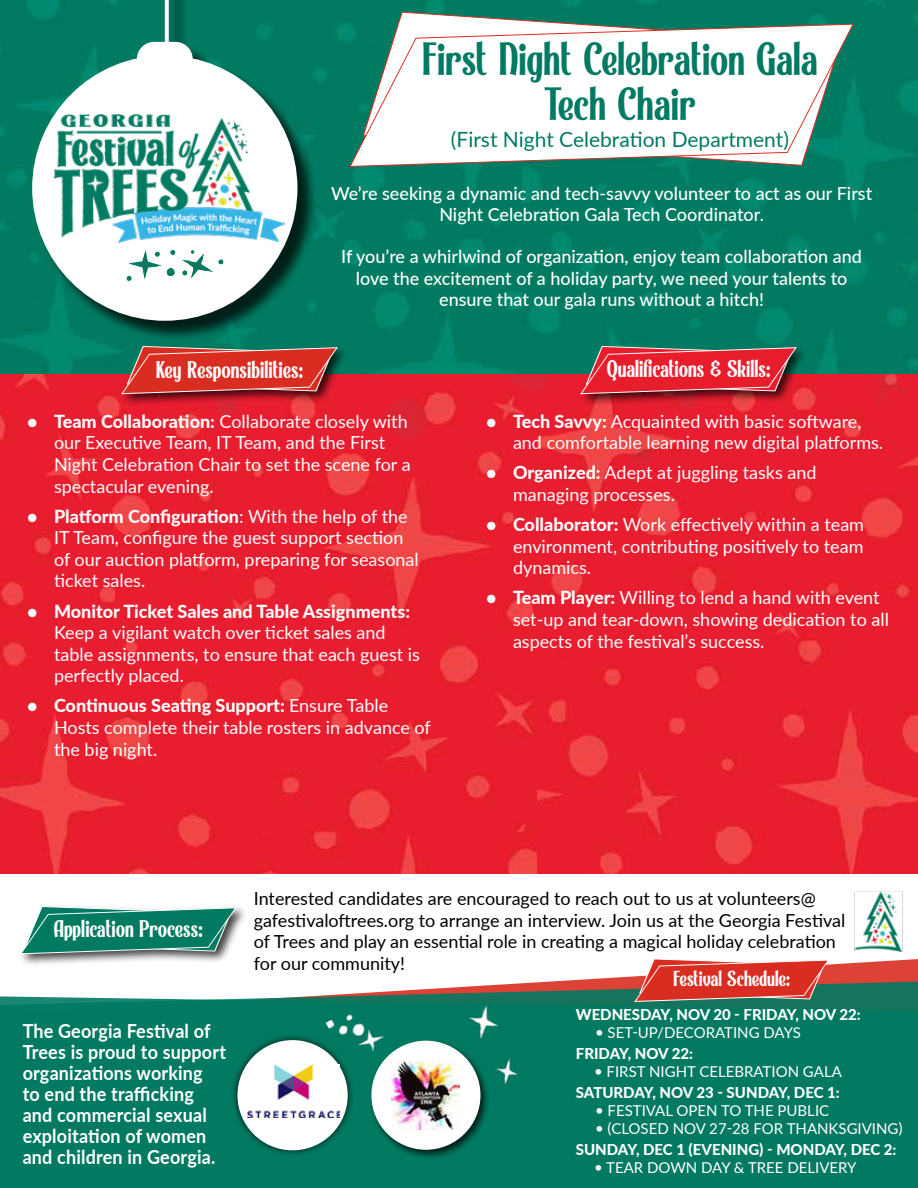
<style>
.page{position:relative;width:918px;height:1188px;background:#fff}
.page>*{position:absolute;margin:0;border:0;box-sizing:border-box;transform-origin:0 0}
.t1{font:45px/45px "Reverb";color:#007a62;text-align:center}
.t2{font:23.25px "Reverb";color:#fff}
.t3{font:21px "Lato";color:#007a62}
.t4{font:21px "Reverb";color:#fff}
.t5{font:700 19.5px/21px "Lato";letter-spacing:.01em;color:#fff;scale:.93 1}
.t6{font:18px/21.6px "Lato";color:#fff}
.t7{font:500 18px/21.6px "Lato";color:#fff;text-align:center}
.t8{font:18px/21.6px "Lato";color:#000}
.t9{font:800 18px "Lato";color:#fff}
.t10{font:15px "Lato";color:#fff}
.t11{font:800 15px "Lato";color:#fff}
.s1{font-weight:800}
</style>
<div class="page">
<img style="left:522px;top:0;width:396px;height:375px">
<img style="left:0;top:0;width:522px;height:375px">
<img style="left:0;top:375px;width:537px;height:499px">
<img style="left:537px;top:375px;width:381px;height:499px">
<div style="left:871px;top:232px;width:47px;height:58px;background:#027b62"></div>
<svg style="left:505px;top:344px;width:47px;height:48px;background:#545950"></svg>
<svg style="left:897px;top:0;width:21px;height:41px"></svg>
<svg style="left:599px;top:169px;width:265px;height:128px;background:#007c62"></svg>
<svg style="left:864px;top:351px;width:48px;height:60px;background:#8d4344"></svg>
<svg style="left:26px;top:299px;width:8px;height:22px"></svg>
<svg style="left:630px;top:444px;width:23px;height:23px"></svg>
<svg style="left:576px;top:959px;width:342px;height:21px;fill:#dd4237"></svg>
<svg style="left:331px;top:980px;width:587px;height:15px"></svg>
<div style="left:0;top:995px;width:918px;height:193px;background:#027961"></div>
<img style="left:326px;top:1001px;width:62px;height:64px">
<div style="left:368px;top:1038px;width:123px;height:122px;background:#000;opacity:.75"></div>
<div style="left:371px;top:1041px;width:110px;height:109px;background:#fff;border-radius:50%"></div>
<img style="left:392px;top:1061px;width:68px;height:68px">
<div style="left:231px;top:1034px;width:123px;height:123px;background:#000;opacity:.75"></div>
<div style="left:237px;top:1040px;width:111px;height:110px;background:#fff;border-radius:50%"></div>
<img style="left:248px;top:1065px;width:92px;height:53px">
<div style="left:18px;top:903px;width:230px;height:64px;background:#000;opacity:.75"></div>
<svg style="left:18px;top:904px;width:223px;height:53px"></svg>
<img style="left:854px;top:891px;width:49px;height:61px">
<svg style="left:332px;top:9px;width:539px;height:160px;background:#15846d"></svg>
<svg style="left:350px;top:23px;width:504px;height:145px"></svg>
<div style="left:34px;top:0;width:284px;height:342px;background:#000;opacity:.75"></div>
<div style="left:32px;top:55px;width:265px;height:266px;background:#fff;border-radius:50%"></div>
<svg style="left:165px;top:0;width:4px;height:42px"></svg>
<div style="left:137px;top:42px;width:56px;height:39px;background:#fff;border-radius:17px"></div>
<img style="left:55px;top:119px;width:6px;height:60px">
<svg style="left:576px;top:318px;width:239px;height:92px;background:#874847"></svg>
<svg style="left:61px;top:59px;width:417px;height:381px"></svg>
<img style="left:464px;top:999px;width:38px;height:42px">
<img style="left:492px;top:1054px;width:29px;height:32px">
<svg style="left:630px;top:959px;width:203px;height:46px;background:#be5549"></svg>
<h1 class="t1" style="left:422px;top:33px;width:397px">First Night Celebration Gala<br>Tech Chair</h1>
<p class="t3" style="left:451px;top:124px;width:340px">(First Night Celebration Department)</p>
<p class="t7" style="left:331px;top:182px;width:543px">We’re seeking a dynamic and tech-savvy volunteer to act as our First<br>Night Celebration Gala Tech Coordinator.</p>
<p class="t7" style="left:341px;top:245px;width:522px">If you’re a whirlwind of organization, enjoy team collaboration and love the excitement of a holiday party, we need your talents to ensure that our gala runs without a hitch!</p>
<p class="t2" style="left:156px;top:351px;width:148px">Key Responsibilities:</p>
<p class="t2" style="left:607px;top:349px;width:165px">Qualifications &amp; Skills:</p>
<p class="t6" style="left:54px;top:410px;width:358px;text-indent:-27px"><span class="s1">• Team Collaboration:</span> Collaborate closely with our Executive Team, IT Team, and the First Night Celebration Chair to set the scene for a spectacular evening.</p>
<p class="t6" style="left:54px;top:505px;width:366px;text-indent:-27px"><span class="s1">• Platform Configuration</span>: With the help of the IT Team, configure the guest support section of our auction platform, preparing for seasonal ticket sales.</p>
<p class="t9" style="left:27px;top:598px;width:385px">• Monitor Ticket Sales and Table Assignments:</p>
<p class="t6" style="left:54px;top:621px;width:368px">Keep a vigilant watch over ticket sales and table assignments, to ensure that each guest is perfectly placed.</p>
<p class="t6" style="left:54px;top:694px;width:378px;text-indent:-27px"><span class="s1">• Continuous Seating Support:</span> Ensure Table<br>Hosts complete their table rosters in advance of the big night.</p>
<p class="t6" style="left:513px;top:410px;width:372px;text-indent:-27px"><span class="s1">• Tech Savvy:</span> Acquainted with basic software, and comfortable learning new digital platforms.</p>
<p class="t6" style="left:513px;top:461px;width:305px;text-indent:-27px"><span class="s1">• Organized:</span> Adept at juggling tasks and managing processes.</p>
<p class="t6" style="left:513px;top:513px;width:353px;text-align:justify;text-indent:-27px"><span class="s1">• Collaborator:</span> Work effectively within a team environment, contributing positively to team dynamics.</p>
<p class="t6" style="left:513px;top:586px;width:377px;text-indent:-27px"><span class="s1">• Team Player:</span> Willing to lend a hand with event set-up and tear-down, showing dedication to all aspects of the festival’s success.</p>
<p class="t2" style="left:54px;top:910px;width:150px">Application Process:</p>
<p class="t5" style="left:23px;top:1020px;width:220px">The Georgia Festival of<br>Trees is proud to support organizations working<br>to end the trafficking and commercial sexual exploitation of women and children in Georgia.</p>
<p class="t8" style="left:254px;top:887px;width:593px">Interested candidates are encouraged to reach out to us at volunteers@ gafestivaloftrees.org to arrange an interview. Join us at the Georgia Festival of Trees and play an essential role in creating a magical holiday celebration for our community!</p>
<p class="t4" style="left:674px;top:962px;width:118px">Festival Schedule:</p>
<p class="t11" style="left:576px;top:1003px;width:286px">WEDNESDAY, NOV 20 - FRIDAY, NOV 22:</p>
<p class="t10" style="left:595px;top:1022px;width:207px">• SET-UP/DECORATING DAYS</p>
<p class="t11" style="left:576px;top:1042px;width:119px">FRIDAY, NOV 22:</p>
<p class="t10" style="left:594px;top:1061px;width:249px">• FIRST NIGHT CELEBRATION GALA</p>
<p class="t11" style="left:576px;top:1081px;width:265px">SATURDAY, NOV 23 - SUNDAY, DEC 1:</p>
<p class="t10" style="left:595px;top:1100px;width:236px">• FESTIVAL OPEN TO THE PUBLIC</p>
<p class="t10" style="left:595px;top:1118px;width:309px">• (CLOSED NOV 27-28 FOR THANKSGIVING)</p>
<p class="t11" style="left:576px;top:1138px;width:322px">SUNDAY, DEC 1 (EVENING) - MONDAY, DEC 2:</p>
<p class="t10" style="left:594px;top:1157px;width:264px">• TEAR DOWN DAY &amp; TREE DELIVERY</p>
</div>
